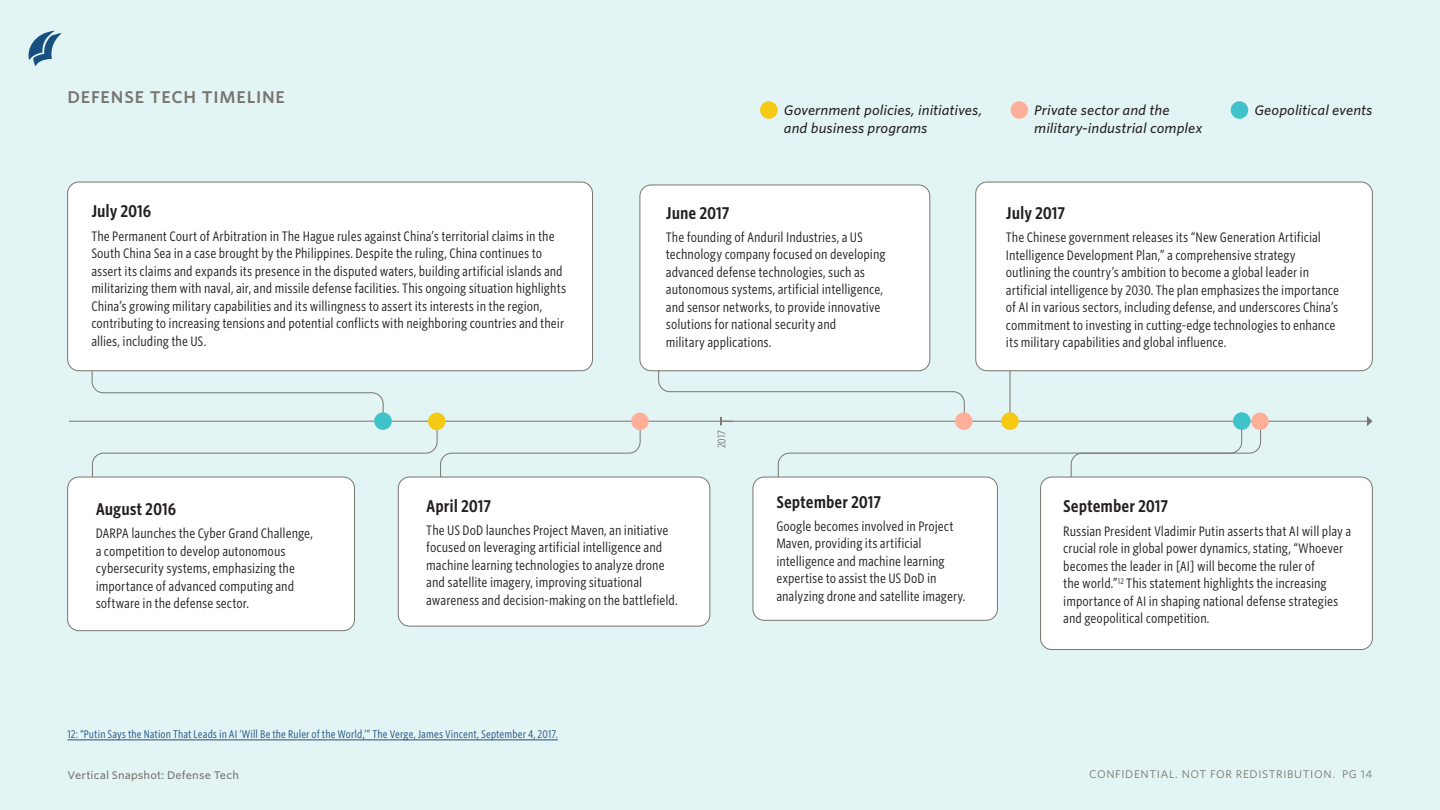
<style>
.page{position:relative;width:1440px;height:810px;background:#e3f4f4}
.page>*{position:absolute;margin:0;border:0;box-sizing:border-box;transform-origin:0 0}
.ETR_Timeline_item_da{font:600 16.25px "Whitney Cond S Sm";letter-spacing:-.005em;color:#231f20}
.ETR_Section_tag{font:600 16.25px "Whitney S Sm";letter-spacing:.05em;color:#78766f}
.ETR_Timeline_item_da-2{font:13.12px/17.5px "Whitney Cond S Sm";color:#231f20}
.t1{font:italic 500 13.12px/17.5px "Whitney S Sm";color:#231f20}
.ETR_Footnote{font:10.62px "Whitney Cond S Sm";letter-spacing:.01em;color:#1d5080}
.t2{font:10.62px "Whitney S Sm";letter-spacing:.055em;color:#78766f}
.t3{font:500 10.62px "Whitney S Sm";letter-spacing:.01em;color:#78766f}
.ETR_Source_tag{font:10.62px "Whitney Cond S Sm";color:#78766f}
</style>
<div class="page">
<svg style="left:28px;top:31px;width:34px;height:35px"></svg>
<hr style="left:69px;top:421px;width:664px;height:1px;background:#78766f">
<hr style="left:721px;top:421px;width:646px;height:1px;background:#78766f">
<svg style="left:1367px;top:416px;width:5px;height:10px"></svg>
<div style="left:631px;top:413px;width:18px;height:17px;background:#ffaf99;border-radius:50%"></div>
<div style="left:1251px;top:413px;width:18px;height:17px;background:#ffaf99;border-radius:50%"></div>
<div style="left:976px;top:182px;width:396px;height:189px;background:#fff;border-radius:11px"></div>
<div style="left:976px;top:182px;width:397px;height:189px;border:1px solid #78766f;border-radius:11px"></div>
<div style="left:1041px;top:477px;width:331px;height:173px;background:#fff;border-radius:11px"></div>
<div style="left:1040px;top:477px;width:333px;height:173px;border:1px solid #78766f;border-radius:11px"></div>
<hr style="left:68px;top:740px;width:490px;height:1px;background:#1d5080">
<div style="left:398px;top:477px;width:312px;height:149px;background:#fff;border-radius:11px"></div>
<div style="left:398px;top:477px;width:312px;height:149px;border:1px solid #78766f;border-radius:11px"></div>
<div style="left:68px;top:477px;width:287px;height:154px;background:#fff;border-radius:11px"></div>
<div style="left:68px;top:477px;width:287px;height:154px;border:1px solid #78766f;border-radius:11px"></div>
<div style="left:760px;top:101px;width:18px;height:18px;background:#f5c914;border-radius:50%"></div>
<div style="left:1010px;top:101px;width:18px;height:18px;background:#ffaf99;border-radius:50%"></div>
<div style="left:1231px;top:101px;width:17px;height:18px;background:#40c2c9;border-radius:50%"></div>
<svg style="left:91px;top:360px;width:550px;height:126px"></svg>
<div style="left:374px;top:412px;width:18px;height:18px;background:#40c2c9;border-radius:50%"></div>
<div style="left:68px;top:182px;width:524px;height:189px;background:#fff;border-radius:11px"></div>
<div style="left:68px;top:182px;width:525px;height:189px;border:1px solid #78766f;border-radius:11px"></div>
<div style="left:753px;top:477px;width:244px;height:143px;background:#fff;border-radius:11px"></div>
<div style="left:753px;top:477px;width:245px;height:143px;border:1px solid #78766f;border-radius:11px"></div>
<svg style="left:658px;top:358px;width:603px;height:128px"></svg>
<div style="left:955px;top:412px;width:18px;height:18px;background:#ffaf99;border-radius:50%"></div>
<div style="left:640px;top:185px;width:290px;height:186px;background:#fff;border-radius:11px"></div>
<div style="left:640px;top:185px;width:290px;height:186px;border:1px solid #78766f;border-radius:11px"></div>
<p class="ETR_Section_tag" style="left:68px;top:86px;width:219px">DEFENSE TECH TIMELINE</p>
<p class="ETR_Timeline_item_da" style="left:91px;top:200px;width:62px">July 2016</p>
<p class="ETR_Timeline_item_da-2" style="left:91px;top:226px;width:476px">The Permanent Court of Arbitration in The Hague rules against China’s territorial claims in the South China Sea in a case brought by the Philippines. Despite the ruling, China continues to assert its claims and expands its presence in the disputed waters, building artificial islands and militarizing them with naval, air, and missile defense facilities. This ongoing situation highlights China’s growing military capabilities and its willingness to assert its interests in the region, contributing to increasing tensions and potential conflicts with neighboring countries and their allies, including the US.</p>
<p class="t1" style="left:784px;top:102px;width:200px">Government policies, initiatives, and business programs</p>
<p class="t1" style="left:1034px;top:102px;width:170px">Private sector and the military-industrial complex</p>
<p class="t1" style="left:1254px;top:102px;width:120px">Geopolitical events</p>
<p class="ETR_Timeline_item_da" style="left:666px;top:201px;width:65px">June 2017</p>
<p class="ETR_Timeline_item_da-2" style="left:666px;top:228px;width:221px">The founding of Anduril Industries, a US technology company focused on developing advanced defense technologies, such as autonomous systems, artificial intelligence, and sensor networks, to provide innovative solutions for national security and<br>military applications.</p>
<p class="ETR_Source_tag" style="left:715px;top:448px;width:20px;rotate:-90deg">2017</p>
<p class="ETR_Timeline_item_da" style="left:1006px;top:202px;width:61px">July 2017</p>
<p class="ETR_Timeline_item_da-2" style="left:1006px;top:228px;width:335px">The Chinese government releases its “New Generation Artificial Intelligence Development Plan,” a comprehensive strategy outlining the country’s ambition to become a global leader in artificial intelligence by 2030. The plan emphasizes the importance of AI in various sectors, including defense, and underscores China’s commitment to investing in cutting-edge technologies to enhance its military capabilities and global influence.</p>
<p class="ETR_Timeline_item_da" style="left:96px;top:498px;width:82px">August 2016</p>
<p class="ETR_Timeline_item_da-2" style="left:96px;top:524px;width:219px">DARPA launches the Cyber Grand Challenge, a competition to develop autonomous cybersecurity systems, emphasizing the importance of advanced computing and software in the defense sector.</p>
<p class="ETR_Timeline_item_da" style="left:426px;top:495px;width:66px">April 2017</p>
<p class="ETR_Timeline_item_da-2" style="left:426px;top:521px;width:253px">The US DoD launches Project Maven, an initiative focused on leveraging artificial intelligence and machine learning technologies to analyze drone and satellite imagery, improving situational awareness and decision-making on the battlefield.</p>
<p class="ETR_Footnote" style="left:68px;top:727px;width:492px">12: “Putin Says the Nation That Leads in AI ‘Will Be the Ruler of the World,’” The Verge, James Vincent, September 4, 2017.</p>
<p class="ETR_Timeline_item_da" style="left:776px;top:491px;width:106px">September 2017</p>
<p class="ETR_Timeline_item_da-2" style="left:776px;top:517px;width:191px">Google becomes involved in Project Maven, providing its artificial intelligence and machine learning expertise to assist the US DoD in analyzing drone and satellite imagery.</p>
<p class="ETR_Timeline_item_da" style="left:1063px;top:495px;width:106px">September 2017</p>
<p class="ETR_Timeline_item_da-2" style="left:1063px;top:522px;width:290px">Russian President Vladimir Putin asserts that AI will play a crucial role in global power dynamics, stating, “Whoever becomes the leader in [AI] will become the ruler of<br>the world.”<sup>12</sup> This statement highlights the increasing importance of AI in shaping national defense strategies and geopolitical competition.</p>
<p class="t3" style="left:68px;top:767px;width:173px">Vertical Snapshot: Defense Tech</p>
<p class="t2" style="left:1089px;top:767px;width:285px">CONFIDENTIAL. NOT FOR REDISTRIBUTION. PG 14</p>
</div>
